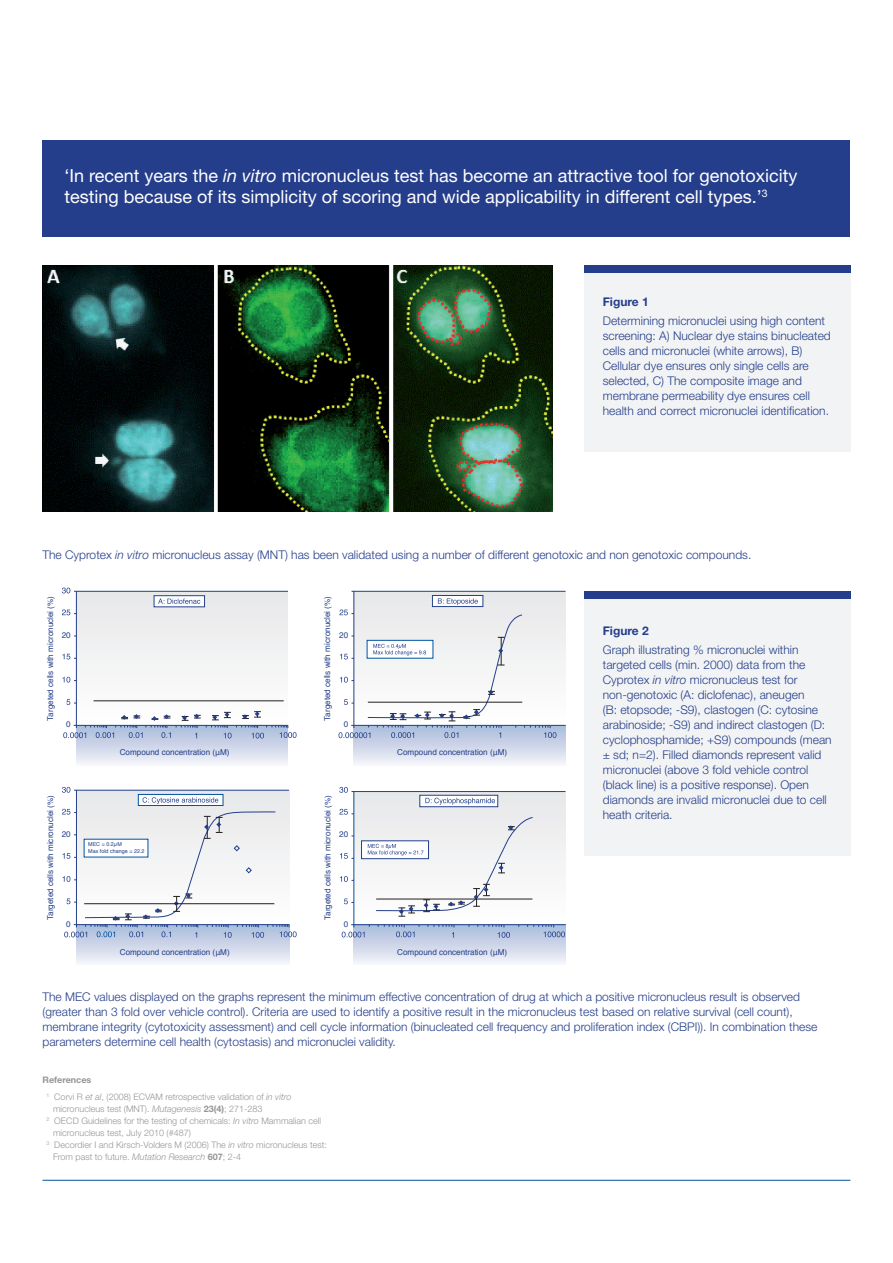
<style>
.page{position:relative;width:893px;height:1263px;background:#fff}
.page>*{position:absolute;margin:0;border:0;box-sizing:border-box;transform-origin:0 0}
.t1{font:18px/21.6px "Helvetica Neue LT Pro";color:#fff}
.t2{font:300 12px/15px "Helvetica Neue LT Std";color:#253e8b}
.t3{font:700 12px "Helvetica Neue LT Std";color:#253e8b}
.t4{font:300 9px/12px "Helvetica Neue LT Std";color:#939598}
.t5{font:700 9px "Helvetica Neue LT Std";color:#939598}
.t6{font:8.1px "Helvetica";color:#24408a}
.t7{font:5.4px/6.4px "Helvetica";color:#24408a}
.s1{font-style:italic}
.s2{font-weight:700}
</style>
<div class="page">
<div style="left:43px;top:140px;width:807px;height:97px;background:#253e8b"></div>
<div style="left:584px;top:265px;width:266px;height:186px;background:#f2f3f4"></div>
<div style="left:584px;top:591px;width:266px;height:265px;background:#f2f3f4"></div>
<div style="left:584px;top:265px;width:266px;height:8px;background:#253e8b"></div>
<div style="left:584px;top:591px;width:266px;height:8px;background:#253e8b"></div>
<img style="left:43px;top:265px;width:509px;height:246px">
<hr style="left:43px;top:1180px;width:807px;height:1px;background:#0153a0">
<div style="left:76px;top:591px;width:212px;height:134px;background:#f1f2f3"></div>
<svg style="left:76px;top:738px;width:212px;height:26px;background:#d8deed"></svg>
<hr style="left:76px;top:591px;width:212px;height:1px;background:#234189">
<hr style="left:76px;top:591px;width:1px;height:137px;background:#24408a">
<svg style="left:62px;top:588px;width:14px;height:5px"></svg>
<svg style="left:62px;top:609px;width:14px;height:6px"></svg>
<svg style="left:62px;top:654px;width:14px;height:5px"></svg>
<svg style="left:62px;top:677px;width:14px;height:6px"></svg>
<svg style="left:66px;top:699px;width:10px;height:6px"></svg>
<div style="left:154px;top:596px;width:51px;height:11px;background:#fff"></div>
<div style="left:154px;top:595px;width:51px;height:12px;border:1px solid #24408a"></div>
<svg style="left:158px;top:598px;width:42px;height:6px"></svg>
<hr style="left:94px;top:700px;width:190px;height:1px;background:#231f20">
<svg style="left:63px;top:711px;width:234px;height:27px"></svg>
<div style="left:354px;top:591px;width:211px;height:134px;background:linear-gradient(to bottom,#e7e7e9,#fefefe)"></div>
<div style="left:354px;top:725px;width:211px;height:41px;background:linear-gradient(to bottom,#a2b6d7,#f7f5fa)"></div>
<hr style="left:351px;top:725px;width:214px;height:1px;background:#24408a">
<hr style="left:354px;top:591px;width:1px;height:137px;background:#24408a">
<div style="left:432px;top:595px;width:51px;height:11px;background:#fff"></div>
<div style="left:432px;top:595px;width:51px;height:12px;border:1px solid #24408a"></div>
<svg style="left:339px;top:598px;width:217px;height:140px"></svg>
<hr style="left:368px;top:702px;width:154px;height:1px;background:#231f20">
<svg style="left:76px;top:938px;width:213px;height:25px;background:#d9deee"></svg>
<svg style="left:62px;top:787px;width:235px;height:151px"></svg>
<hr style="left:84px;top:903px;width:190px;height:1px;background:#231f20">
<div style="left:84px;top:839px;width:64px;height:18px;background:#fff"></div>
<div style="left:354px;top:791px;width:211px;height:134px;background:linear-gradient(to bottom,#e5e6e8,#fff)"></div>
<div style="left:354px;top:925px;width:211px;height:40px;background:linear-gradient(to bottom,#a8bada,#f3f3f9)"></div>
<hr style="left:351px;top:924px;width:214px;height:1px;background:#24408a">
<hr style="left:354px;top:791px;width:211px;height:1px;background:#234189">
<hr style="left:354px;top:791px;width:1px;height:136px;background:#0153a0">
<svg style="left:339px;top:787px;width:15px;height:6px"></svg>
<svg style="left:339px;top:809px;width:15px;height:6px"></svg>
<svg style="left:340px;top:853px;width:14px;height:6px"></svg>
<svg style="left:340px;top:876px;width:14px;height:6px"></svg>
<svg style="left:344px;top:898px;width:10px;height:6px"></svg>
<svg style="left:342px;top:925px;width:28px;height:12px"></svg>
<svg style="left:378px;top:925px;width:42px;height:12px"></svg>
<div style="left:420px;top:795px;width:78px;height:12px;background:#fff"></div>
<div style="left:420px;top:795px;width:78px;height:12px;border:1px solid #24408a"></div>
<svg style="left:425px;top:798px;width:70px;height:7px"></svg>
<svg style="left:428px;top:925px;width:27px;height:13px"></svg>
<svg style="left:478px;top:925px;width:32px;height:13px"></svg>
<svg style="left:527px;top:925px;width:38px;height:12px"></svg>
<div style="left:361px;top:841px;width:67px;height:18px;background:#fff"></div>
<div style="left:361px;top:841px;width:68px;height:18px;border:1px solid #24408a"></div>
<svg style="left:368px;top:817px;width:165px;height:100px"></svg>
<hr style="left:351px;top:591px;width:214px;height:1px;background:#234189">
<p class="t1" style="left:64px;top:164px;width:735px">‘In recent years the <span class="s1">in vitro</span> micronucleus test has become an attractive tool for genotoxicity testing because of its simplicity of scoring and wide applicability in different cell types.’<sup>3</sup></p>
<p class="t3" style="left:603px;top:294px;width:48px">Figure 1</p>
<p class="t2" style="left:603px;top:313px;width:230px">Determining micronuclei using high content screening: A) Nuclear dye stains binucleated cells and micronuclei (white arrows), B)<br>Cellular dye ensures only single cells are selected, C) The composite image and membrane permeability dye ensures cell health and correct micronuclei identification.</p>
<p class="t2" style="left:43px;top:547px;width:710px">The Cyprotex <span class="s1">in vitro</span> micronucleus assay (MNT) has been validated using a number of different genotoxic and non genotoxic compounds.</p>
<p class="t6" style="left:44px;top:721px;width:126px;rotate:-90deg">Targeted cells with micronuclei (%)</p>
<p class="t6" style="left:62px;top:629px;width:11px">20</p>
<p class="t6" style="left:66px;top:718px;width:6px">0</p>
<p class="t6" style="left:321px;top:721px;width:126px;rotate:-90deg">Targeted cells with micronuclei (%)</p>
<p class="t6" style="left:339px;top:629px;width:11px">20</p>
<p class="t6" style="left:344px;top:718px;width:6px">0</p>
<p class="t6" style="left:120px;top:746px;width:111px">Compound concentration (μM)</p>
<p class="t6" style="left:397px;top:746px;width:111px">Compound concentration (μM)</p>
<p class="t6" style="left:44px;top:920px;width:126px;rotate:-90deg">Targeted cells with micronuclei (%)</p>
<p class="t6" style="left:62px;top:828px;width:11px">20</p>
<p class="t6" style="left:66px;top:917px;width:6px">0</p>
<p class="t7" style="left:88px;top:841px;width:58px">MEC = 0.2µM<br>Max fold change = 22.2</p>
<p class="t6" style="left:321px;top:920px;width:126px;rotate:-90deg">Targeted cells with micronuclei (%)</p>
<p class="t6" style="left:339px;top:828px;width:11px">20</p>
<p class="t6" style="left:344px;top:917px;width:6px">0</p>
<p class="t3" style="left:603px;top:623px;width:48px">Figure 2</p>
<p class="t2" style="left:603px;top:642px;width:230px">Graph illustrating % micronuclei within targeted cells (min. 2000) data from the Cyprotex <span class="s1">in vitro</span> micronucleus test for non-genotoxic (A: diclofenac), aneugen<br>(B: etopsode; -S9), clastogen (C: cytosine arabinoside; -S9) and indirect clastogen (D: cyclophosphamide; +S9) compounds (mean ± sd; n=2). Filled diamonds represent valid micronuclei (above 3 fold vehicle control (black line) is a positive response). Open diamonds are invalid micronuclei due to cell heath criteria.</p>
<p class="t6" style="left:120px;top:945px;width:111px">Compound concentration (μM)</p>
<p class="t6" style="left:397px;top:946px;width:111px">Compound concentration (μM)</p>
<p class="t2" style="left:43px;top:988px;width:776px">The MEC values displayed on the graphs represent the minimum effective concentration of drug at which a positive micronucleus result is observed (greater than 3 fold over vehicle control). Criteria are used to identify a positive result in the micronucleus test based on relative survival (cell count), membrane integrity (cytotoxicity assessment) and cell cycle information (binucleated cell frequency and proliferation index (CBPI)). In combination these parameters determine cell health (cytostasis) and micronuclei validity.</p>
<p class="t5" style="left:43px;top:1074px;width:50px">References</p>
<p class="t4" style="left:53px;top:1090px;width:240px;text-indent:-7px"><sup>1</sup> Corvi R <span class="s1">et al</span>, (2008) ECVAM retrospective validation of <span class="s1">in vitro </span>micronucleus test (MNT). <span class="s1">Mutagenesis</span> <span class="s2">23(4)</span>; 271-283</p>
<p class="t4" style="left:53px;top:1114px;width:270px;text-indent:-7px"><sup>2</sup> OECD Guidelines for the testing of chemicals: <span class="s1">In vitro</span> Mammalian cell micronucleus test, July 2010 (#487)</p>
<p class="t4" style="left:53px;top:1138px;width:275px;text-indent:-7px"><sup>3</sup> Decordier I and Kirsch-Volders M (2006) The <span class="s1">in vitro</span> micronucleus test:<br>From past to future. <span class="s1">Mutation Research</span> <span class="s2">607</span>; 2-4</p>
</div>
